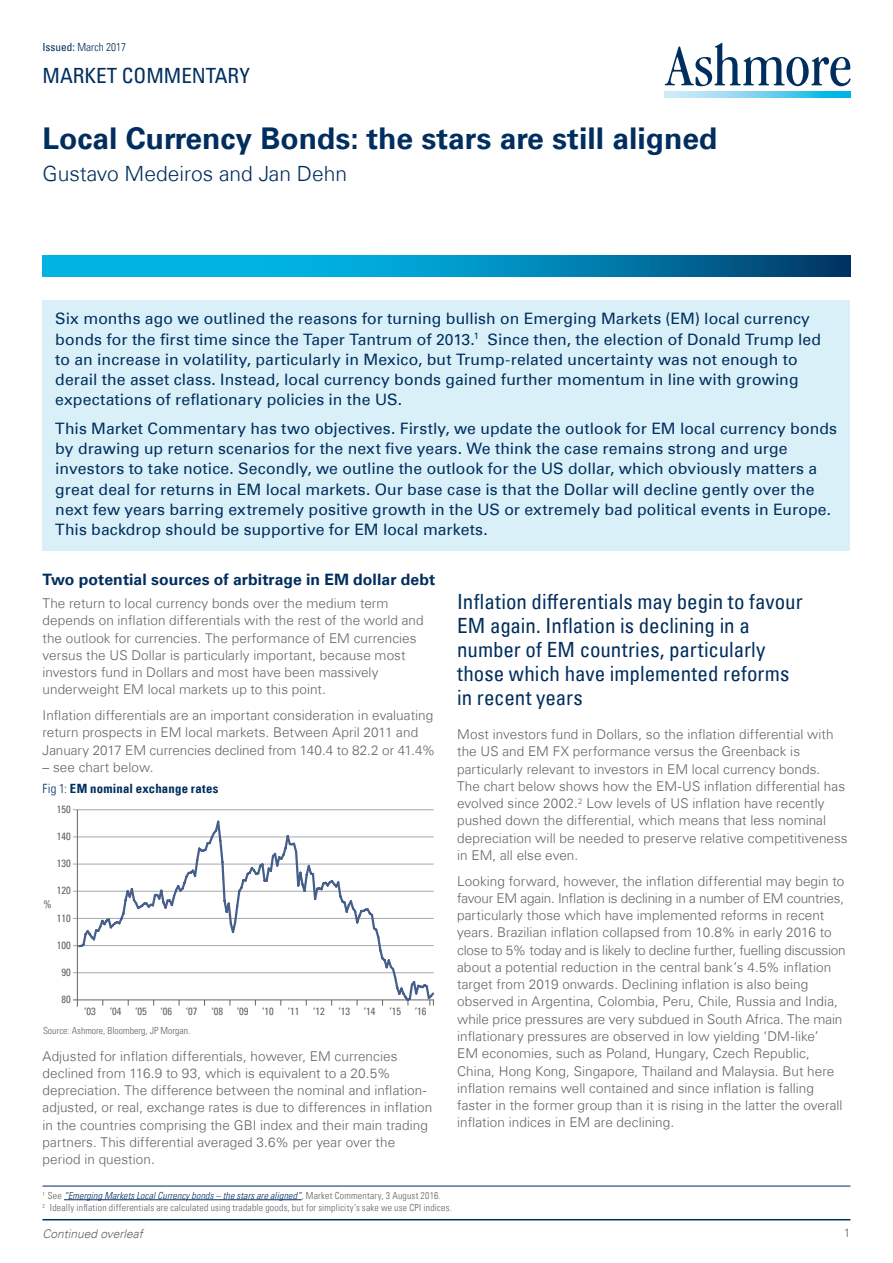
<style>
.page{position:relative;width:893px;height:1263px;background:#fff}
.page>*{position:absolute;margin:0;border:0;box-sizing:border-box;transform-origin:0 0}
.t1{font:700 30px "Univers Com 65";color:#002e5e}
.t2{font:condensed 21px/24px "Univers Com 57";color:#002e5e}
.t3{font:300 21px "Univers Com 45";color:#002e5e}
.t4{font:15.75px/20.2px "Univers Com 55 Roman";letter-spacing:.005em;color:#002e5e}
.t5{font:700 15.75px "Univers Com 65";letter-spacing:.005em;color:#002e5e}
.t6{font:300 13.5px/17.2px "Univers Com 45";letter-spacing:.005em;color:#636366}
.t7{font:12.75px "Univers Com 67 Bold Cond";letter-spacing:.015em;color:#002e5e}
.t8{font:italic 300 12px "Univers Com 45";color:#636366}
.t9{font:300 12px "Univers Com 45";color:#636366}
.t10{font:11.25px "Univers Com 47 Light Cond";color:#002e5e}
.t11{font:condensed 10.5px "Univers Com 57";color:#636366}
.t12{font:9.75px "Univers Com 47 Light Cond";letter-spacing:.02em;color:#636366}
.t13{font:9.75px "Univers Com 47 Light Cond Obl";letter-spacing:.015em;color:#002e5e}
.t14{font:9.75px "Univers Com 47 Light Cond";color:#636366}
.s1{font-family:"Univers Com 57";font-stretch:condensed}
.s2{font-family:"Univers Com 47 Light Cond"}
.s3{font-family:"Univers Com 47 Light Cond";color:#636366}
.s4{color:#636366}
</style>
<div class="page">
<svg style="left:665px;top:43px;width:185px;height:43px"></svg>
<svg style="left:665px;top:92px;width:185px;height:6px"></svg>
<hr style="left:43px;top:1219px;width:807px;height:1px;background:#002e5e">
<svg style="left:43px;top:255px;width:807px;height:21px;background:#008dbd"></svg>
<div style="left:43px;top:300px;width:807px;height:251px;background:#d9f0f9"></div>
<hr style="left:43px;top:1186px;width:807px;height:1px;background:#002e5e">
<hr style="left:64px;top:1199px;width:238px;height:1px;background:#002e5e">
<hr style="left:73px;top:809px;width:361px;height:1px;background:#a8a9ad">
<hr style="left:73px;top:837px;width:361px;height:1px;background:#a8a9ad">
<hr style="left:73px;top:864px;width:361px;height:1px;background:#a8a9ad">
<hr style="left:73px;top:918px;width:361px;height:1px;background:#a8a9ad">
<hr style="left:73px;top:891px;width:361px;height:1px;background:#a8a9ad">
<hr style="left:73px;top:945px;width:361px;height:1px;background:#a8a9ad">
<hr style="left:73px;top:972px;width:361px;height:1px;background:#a8a9ad">
<hr style="left:77px;top:810px;width:1px;height:197px;background:#636366">
<hr style="left:73px;top:999px;width:361px;height:1px;background:#636366">
<svg style="left:77px;top:819px;width:357px;height:184px"></svg>
<p class="t10" style="left:43px;top:40px;width:85px"><span class="s1">Issued:</span> March 2017</p>
<h2 class="t2" style="left:43px;top:63px;width:209px">MARKET COMMENTARY</h2>
<h1 class="t1" style="left:43px;top:121px;width:676px">Local Currency Bonds: the stars are still aligned</h1>
<h2 class="t3" style="left:43px;top:161px;width:306px">Gustavo Medeiros and Jan Dehn</h2>
<p class="t4" style="left:55px;top:309px;width:767px">Six months ago we outlined the reasons for turning bullish on Emerging Markets (EM) local currency bonds for the first time since the Taper Tantrum of 2013.<sup>1</sup> Since then, the election of Donald Trump led to an increase in volatility, particularly in Mexico, but Trump-related uncertainty was not enough to derail the asset class. Instead, local currency bonds gained further momentum in line with growing expectations of reflationary policies in the US.</p>
<p class="t4" style="left:55px;top:418px;width:783px">This Market Commentary has two objectives. Firstly, we update the outlook for EM local currency bonds by drawing up return scenarios for the next five years. We think the case remains strong and urge investors to take notice. Secondly, we outline the outlook for the US dollar, which obviously matters a great deal for returns in EM local markets. Our base case is that the Dollar will decline gently over the next few years barring extremely positive growth in the US or extremely bad political events in Europe.<br>This backdrop should be supportive for EM local markets.</p>
<p class="t5" style="left:43px;top:570px;width:394px">Two potential sources of arbitrage in EM dollar debt</p>
<p class="t6" style="left:43px;top:595px;width:383px">The return to local currency bonds over the medium term depends on inflation differentials with the rest of the world and the outlook for currencies. The performance of EM currencies versus the US Dollar is particularly important, because most investors fund in Dollars and most have been massively underweight EM local markets up to this point.</p>
<p class="t6" style="left:43px;top:707px;width:394px">Inflation differentials are an important consideration in evaluating return prospects in EM local markets. Between April 2011 and<br>January 2017 EM currencies declined from 140.4 to 82.2 or 41.4%</p>
<p class="t6" style="left:43px;top:758px;width:112px">– see chart below.</p>
<p class="t7" style="left:43px;top:781px;width:177px"><span class="s2">Fig 1:</span> EM nominal exchange rates</p>
<p class="t11" style="left:57px;top:803px;width:15px">150</p>
<p class="t11" style="left:57px;top:830px;width:15px">140</p>
<p class="t11" style="left:57px;top:857px;width:15px">130</p>
<p class="t11" style="left:57px;top:884px;width:15px">120</p>
<p class="t11" style="left:57px;top:911px;width:15px">110</p>
<p class="t11" style="left:57px;top:938px;width:15px">100</p>
<p class="t11" style="left:61px;top:965px;width:11px">90</p>
<p class="t11" style="left:43px;top:897px;width:10px">%</p>
<p class="t11" style="left:61px;top:992px;width:11px">80</p>
<p class="t14" style="left:43px;top:1025px;width:149px">Source: Ashmore, Bloomberg, JP Morgan.</p>
<p class="t11" style="left:84px;top:1005px;width:13px">‘03</p>
<p class="t11" style="left:110px;top:1005px;width:13px">‘04</p>
<p class="t11" style="left:135px;top:1005px;width:13px">‘05</p>
<p class="t11" style="left:161px;top:1005px;width:13px">‘06</p>
<p class="t11" style="left:186px;top:1005px;width:13px">‘07</p>
<p class="t11" style="left:211px;top:1005px;width:13px">‘08</p>
<p class="t11" style="left:237px;top:1005px;width:13px">‘09</p>
<p class="t11" style="left:262px;top:1005px;width:13px">‘10</p>
<p class="t11" style="left:288px;top:1005px;width:13px">‘11</p>
<p class="t11" style="left:313px;top:1005px;width:13px">‘12</p>
<p class="t11" style="left:339px;top:1005px;width:13px">‘13</p>
<p class="t11" style="left:364px;top:1005px;width:13px">‘14</p>
<p class="t11" style="left:389px;top:1005px;width:13px">‘15</p>
<p class="t11" style="left:415px;top:1005px;width:13px">‘16</p>
<p class="t6" style="left:43px;top:1047px;width:391px">Adjusted for inflation differentials, however, EM currencies declined from 116.9 to 93, which is equivalent to a 20.5% depreciation. The difference between the nominal and inflation&shy;adjusted, or real, exchange rates is due to differences in inflation in the countries comprising the GBI index and their main trading partners. This differential averaged 3.6% per year over the period in question.</p>
<h2 class="t2" style="left:457px;top:589px;width:347px">Inflation differentials may begin to favour EM again. Inflation is declining in a number of EM countries, particularly those which have implemented reforms in recent years</h2>
<p class="t6" style="left:457px;top:726px;width:392px">Most investors fund in Dollars, so the inflation differential with the US and EM FX performance versus the Greenback is particularly relevant to investors in EM local currency bonds.<br>The chart below shows how the EM-US inflation differential has evolved since 2002.<sup>2</sup> Low levels of US inflation have recently pushed down the differential, which means that less nominal depreciation will be needed to preserve relative competitiveness in EM, all else even.</p>
<p class="t6" style="left:457px;top:872px;width:390px">Looking forward, however, the inflation differential may begin to favour EM again. Inflation is declining in a number of EM countries, particularly those which have implemented reforms in recent years. Brazilian inflation collapsed from 10.8% in early 2016 to close to 5% today and is likely to decline further, fuelling discussion about a potential reduction in the central bank’s 4.5% inflation target from 2019 onwards. Declining inflation is also being observed in Argentina, Colombia, Peru, Chile, Russia and India, while price pressures are very subdued in South Africa. The main inflationary pressures are observed in low yielding ‘DM-like’<br>EM economies, such as Poland, Hungary, Czech Republic, China, Hong Kong, Singapore, Thailand and Malaysia. But here inflation remains well contained and since inflation is falling faster in the former group than it is rising in the latter the overall inflation indices in EM are declining.</p>
<p class="t13" style="left:43px;top:1190px;width:400px"><sup>1</sup> <span class="s3">See</span> “Emerging Markets Local Currency bonds – the stars are aligned”<span class="s4">,</span> <span class="s3">Market Commentary, 3 August 2016.</span></p>
<p class="t12" style="left:43px;top:1202px;width:411px"><sup>2</sup> Ideally inflation differentials are calculated using tradable goods, but for simplicity’s sake we use CPI indices.</p>
<p class="t8" style="left:43px;top:1226px;width:102px">Continued overleaf</p>
<p class="t9" style="left:844px;top:1226px;width:8px">1</p>
</div>
